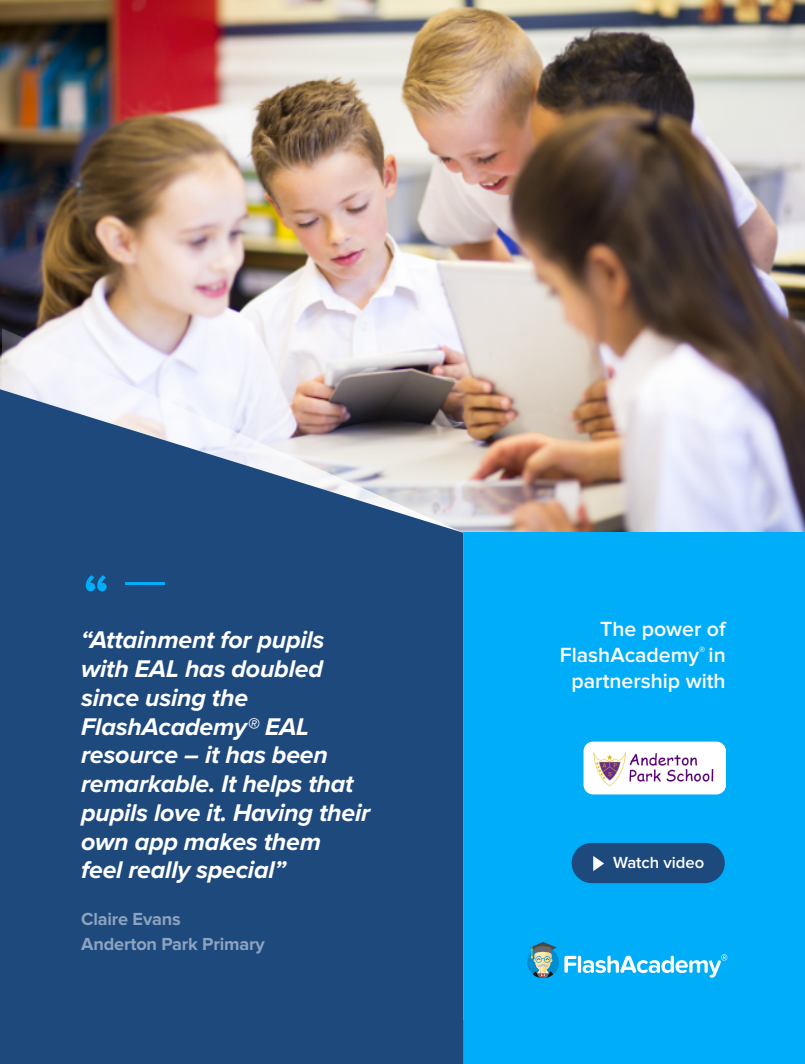
<style>
.page{position:relative;width:805px;height:1064px;background:#fff}
.page>*{position:absolute;margin:0;border:0;box-sizing:border-box;transform-origin:0 0}
.t1{font:700 56.25px "Proxima Nova";color:#00adf8}
.t2{font:italic 700 25px/28.8px "Proxima Nova";letter-spacing:-.01em;color:#fff}
.t3{font:600 21.25px/26.2px "Proxima Nova";color:#fff;text-align:right}
.t4{font:700 18.12px/25px "Proxima Nova";letter-spacing:-.01em;color:rgb(255 255 255/.5)}
.t5{font:600 16.62px "Proxima Nova";color:#fff}
</style>
<div class="page">
<img style="left:0;top:0;width:805px;height:532px">
<div style="left:463px;top:532px;width:342px;height:531px;background:#00adf8"></div>
<svg style="left:2px;top:328px;width:461px;height:61px"></svg>
<svg style="left:0;top:389px;width:463px;height:674px;background:#2f5684"></svg>
<hr style="left:126px;top:582px;width:39px;height:3px;background:#00adf8">
<svg style="left:564px;top:954px;width:163px;height:23px"></svg>
<svg style="left:527px;top:946px;width:32px;height:32px"></svg>
<svg style="left:529px;top:942px;width:28px;height:36px"></svg>
<div style="left:571px;top:842px;width:154px;height:41px;background:#1d497d;border-radius:20px"></div>
<svg style="left:593px;top:856px;width:11px;height:15px"></svg>
<div style="left:583px;top:741px;width:143px;height:53px;background:#fff;border-radius:9px"></div>
<img style="left:593px;top:751px;width:121px;height:36px">
<h1 class="t1" style="left:83px;top:569px;width:27px">“</h1>
<p class="t2" style="left:81px;top:626px;width:290px">“Attainment for pupils with EAL has doubled since using the<br>FlashAcademy® EAL resource – it has been remarkable. It helps that pupils love it. Having their own app makes them<br>feel really special”</p>
<p class="t4" style="left:81px;top:906px;width:185px">Claire Evans<br>Anderton Park Primary</p>
<p class="t3" style="left:560px;top:616px;width:167px">The power of<br>FlashAcademy<sup>®</sup> in partnership with</p>
<p class="t5" style="left:613px;top:852px;width:93px">Watch video</p>
</div>
